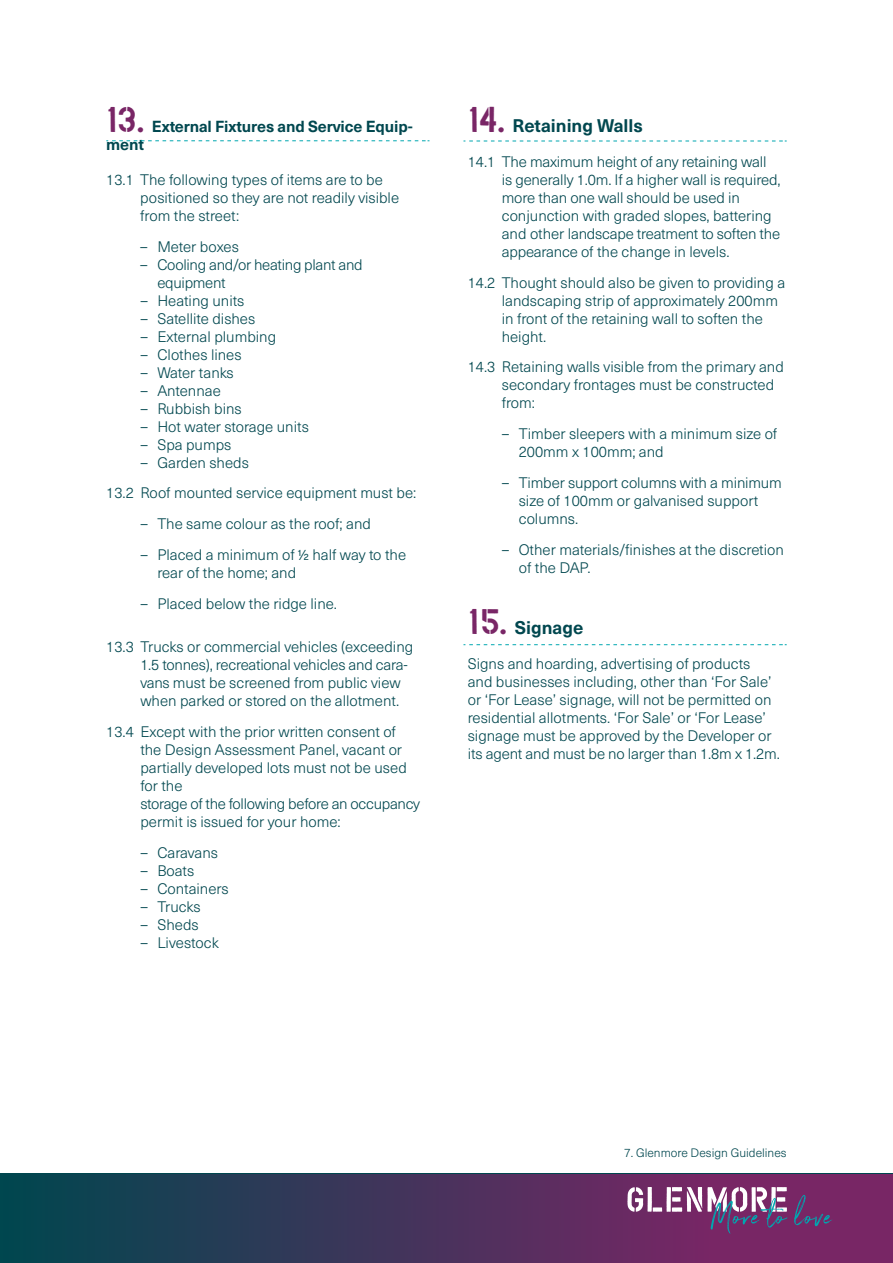
<style>
.page{position:relative;width:893px;height:1263px;background:#fff}
.page>*{position:absolute;margin:0;border:0;box-sizing:border-box;transform-origin:0 0}
.t1{font:36px "YWFT Wool";color:#792666}
.t2{font:700 18px "Neue Haas Unica";color:#00474f}
.t3{font:700 15.75px "Neue Haas Unica";letter-spacing:-.01em;color:#00474f}
.t4{font:300 15px/18px "Neue Haas Unica";color:#00474f}
.t5{font:300 15px/18px "Neue Haas Unica";letter-spacing:-.02em;color:#00474f}
.t6{font:300 12px "Neue Haas Unica";color:#00474f}
.s1{font-family:"YWFT Wool";font-weight:400;font-size:36px;color:#792666}
</style>
<div class="page">
<svg style="left:0;top:1174px;width:893px;height:89px;background:#42345b"></svg>
<svg style="left:627px;top:1187px;width:160px;height:46px"></svg>
<svg style="left:794px;top:1195px;width:38px;height:31px"></svg>
<svg style="left:463px;top:141px;width:324px;height:1px"></svg>
<svg style="left:463px;top:644px;width:324px;height:1px"></svg>
<svg style="left:106px;top:140px;width:323px;height:1px"></svg>
<h1 class="t1" style="left:106px;top:96px;width:39px">13.</h1>
<p class="t3" style="left:152px;top:114px;width:263px">External Fixtures and Service Equip-</p>
<p class="t3" style="left:106px;top:132px;width:39px">ment</p>
<p class="t4" style="left:140px;top:170px;width:260px;text-indent:-34px">13.1 The following types of items are to be positioned so they are not readily visible from the street:</p>
<p class="t4" style="left:140px;top:237px;width:100px">– Meter boxes</p>
<p class="t5" style="left:157px;top:255px;width:207px;text-indent:-17px">– Cooling and/or heating plant and equipment</p>
<p class="t4" style="left:140px;top:291px;width:106px">– Heating units</p>
<p class="t4" style="left:140px;top:309px;width:117px">– Satellite dishes</p>
<p class="t4" style="left:140px;top:327px;width:137px">– External plumbing</p>
<p class="t4" style="left:140px;top:345px;width:103px">– Clothes lines</p>
<p class="t4" style="left:140px;top:363px;width:95px">– Water tanks</p>
<p class="t4" style="left:140px;top:381px;width:82px">– Antennae</p>
<p class="t4" style="left:140px;top:399px;width:103px">– Rubbish bins</p>
<p class="t4" style="left:140px;top:417px;width:170px">– Hot water storage units</p>
<p class="t4" style="left:140px;top:435px;width:93px">– Spa pumps</p>
<p class="t4" style="left:106px;top:446px;width:312px;line-height:30.8px;text-indent:34px">– Garden sheds<br>13.2 Roof mounted service equipment must be:</p>
<p class="t4" style="left:140px;top:514px;width:232px">– The same colour as the roof; and</p>
<p class="t4" style="left:157px;top:545px;width:250px;text-indent:-17px">– Placed a minimum of ½ half way to the rear of the home; and</p>
<p class="t4" style="left:140px;top:594px;width:198px">– Placed below the ridge line.</p>
<p class="t4" style="left:140px;top:637px;width:274px;text-indent:-34px">13.3 Trucks or commercial vehicles (exceeding 1.5 tonnes), recreational vehicles and cara&shy;vans must be screened from public view when parked or stored on the allotment.</p>
<p class="t4" style="left:140px;top:722px;width:281px;text-indent:-34px">13.4 Except with the prior written consent of the Design Assessment Panel, vacant or partially developed lots must not be used for the<br>storage of the following before an occupancy permit is issued for your home:</p>
<p class="t4" style="left:140px;top:843px;width:79px">– Caravans</p>
<p class="t4" style="left:140px;top:861px;width:55px">– Boats</p>
<p class="t4" style="left:140px;top:879px;width:90px">– Containers</p>
<p class="t4" style="left:140px;top:897px;width:62px">– Trucks</p>
<p class="t4" style="left:140px;top:915px;width:60px">– Sheds</p>
<p class="t4" style="left:140px;top:933px;width:80px">– Livestock</p>
<p class="t2" style="left:468px;top:112px;width:177px"><span class="s1">14.</span> Retaining Walls</p>
<p class="t4" style="left:502px;top:152px;width:280px;text-indent:-34px">14.1 The maximum height of any retaining wall is generally 1.0m. If a higher wall is required, more than one wall should be used in conjunction with graded slopes, battering and other landscape treatment to soften the appearance of the change in levels.</p>
<p class="t4" style="left:502px;top:273px;width:285px;text-indent:-34px">14.2 Thought should also be given to providing a landscaping strip of approximately 200mm in front of the retaining wall to soften the height.</p>
<p class="t4" style="left:502px;top:357px;width:284px;text-indent:-34px">14.3 Retaining walls visible from the primary and secondary frontages must be constructed from:</p>
<p class="t4" style="left:519px;top:424px;width:260px;text-indent:-17px">– Timber sleepers with a minimum size of<br>200mm x 100mm; and</p>
<p class="t4" style="left:519px;top:473px;width:265px;text-indent:-17px">– Timber support columns with a minimum size of 100mm or galvanised support columns.</p>
<p class="t4" style="left:519px;top:540px;width:267px;text-indent:-17px">– Other materials/finishes at the discretion of the DAP.</p>
<p class="t2" style="left:468px;top:614px;width:117px"><span class="s1">15.</span> Signage</p>
<p class="t4" style="left:468px;top:654px;width:314px">Signs and hoarding, advertising of products<br>and businesses including, other than ‘For Sale’ or ‘For Lease’ signage, will not be permitted on residential allotments. ‘For Sale’ or ‘For Lease’ signage must be approved by the Developer or its agent and must be no larger than 1.8m x 1.2m.</p>
<p class="t6" style="left:624px;top:1144px;width:164px">7. Glenmore Design Guidelines</p>
</div>
